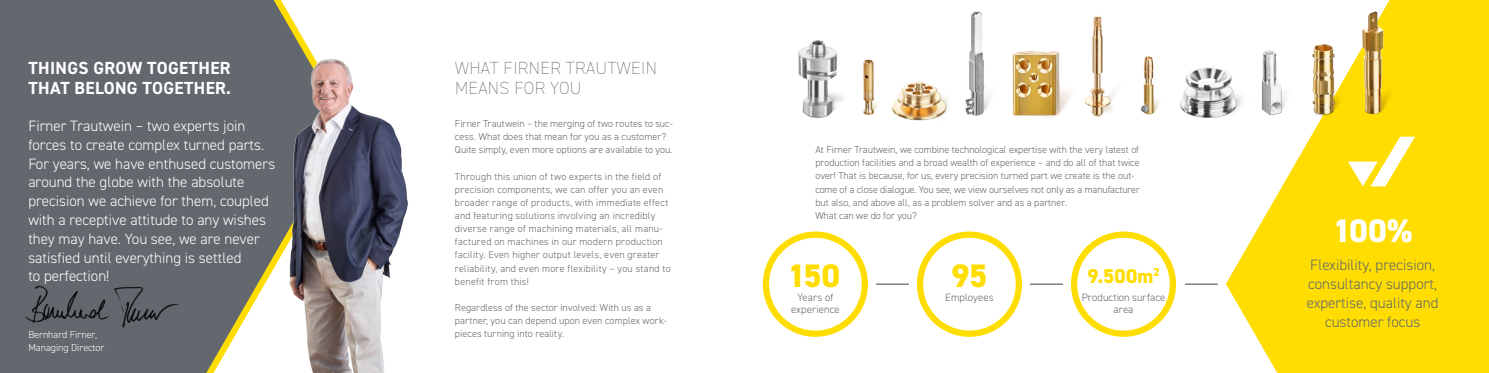
<style>
.page{position:relative;width:1489px;height:373px;background:#fff}
.page>*{position:absolute;margin:0;border:0;box-sizing:border-box;transform-origin:0 0}
.t1{font:800 32.5px "DIN2014";color:#fd0}
.t2{font:800 32.5px "DIN2014";color:#fff}
.t3{font:800 20px "DIN2014";color:#fd0}
.t4{font:700 17.5px/20px "DIN2014";letter-spacing:.02em;color:#fff}
.t5{font:200 17.5px/20px "DIN2014";letter-spacing:.02em;color:#62686d}
.t6{font:300 15px/18.8px "DIN2014";color:#fff}
.t7{font:300 15px/18.8px "DIN2014";color:#62686d;text-align:center}
.t8{font:300 10.62px/12.8px "DIN2014";letter-spacing:.005em;color:#62686d;text-align:center}
.t9{font:300 10px/13.1px "DIN2014";letter-spacing:.005em;color:#62686d}
.t10{font:300 10px/13.1px "DIN2014";color:#fff}
</style>
<div class="page">
<svg style="left:1226px;top:0;width:262px;height:372px;fill:#fd0"></svg>
<img style="left:1361px;top:4px;width:39px;height:132px">
<img style="left:1140px;top:56px;width:20px;height:59px">
<img style="left:863px;top:59px;width:15px;height:56px">
<img style="left:965px;top:11px;width:25px;height:105px">
<img style="left:1092px;top:15px;width:23px;height:102px">
<img style="left:798px;top:40px;width:45px;height:78px">
<img style="left:1260px;top:0;width:34px;height:143px">
<img style="left:1180px;top:23px;width:70px;height:132px">
<img style="left:892px;top:81px;width:57px;height:40px">
<img style="left:1311px;top:7px;width:40px;height:132px">
<div style="left:0;top:0;width:314px;height:372px;background:#62686d"></div>
<img style="left:285px;top:57px;width:123px;height:315px">
<img style="left:1012px;top:38px;width:87px;height:79px">
<hr style="left:1184px;top:283px;width:33px;height:1px;background:#62686d">
<div style="left:762px;top:231px;width:105px;height:105px;border:6px solid #fd0;border-radius:50%"></div>
<div style="left:916px;top:231px;width:105px;height:105px;border:6px solid #fd0;border-radius:50%"></div>
<div style="left:1070px;top:231px;width:105px;height:105px;border:6px solid #fd0;border-radius:50%"></div>
<hr style="left:1030px;top:283px;width:32px;height:1px;background:#62686d">
<hr style="left:876px;top:283px;width:32px;height:1px;background:#62686d">
<svg style="left:1347px;top:136px;width:67px;height:50px"></svg>
<img style="left:26px;top:285px;width:153px;height:42px">
<h3 class="t4" style="left:28px;top:58px;width:204px">THINGS GROW TOGETHER<br>THAT BELONG TOGETHER.</h3>
<h3 class="t5" style="left:455px;top:58px;width:203px">WHAT FIRNER TRAUTWEIN<br>MEANS FOR YOU</h3>
<p class="t6" style="left:28px;top:116px;width:248px">Firner Trautwein – two experts join forces to create complex turned parts.<br>For years, we have enthused customers around the globe with the absolute precision we achieve for them, coupled with a receptive attitude to any wishes they may have. You see, we are never satisfied until everything is settled<br>to perfection!</p>
<p class="t10" style="left:28px;top:327px;width:78px">Bernhard Firner,<br>Managing Director</p>
<p class="t9" style="left:455px;top:117px;width:219px">Firner Trautwein – the merging of two routes to suc&shy;cess. What does that mean for you as a customer?<br>Quite simply, even more options are available to you.</p>
<p class="t9" style="left:455px;top:169px;width:217px">Through this union of two experts in the field of precision components, we can offer you an even broader range of products, with immediate effect and featuring solutions involving an incredibly diverse range of machining materials, all manu&shy;factured on machines in our modern production facility. Even higher output levels, even greater reliability, and even more flexibility – you stand to benefit from this!</p>
<p class="t9" style="left:455px;top:300px;width:213px">Regardless of the sector involved: With us as a partner, you can depend upon even complex work&shy;pieces turning into reality.</p>
<p class="t9" style="left:815px;top:143px;width:326px">At Firner Trautwein, we combine technological expertise with the very latest of production facilities and a broad wealth of experience – and do all of that twice over! That is because, for us, every precision turned part we create is the out&shy;come of a close dialogue. You see, we view ourselves not only as a manufacturer but also, and above all, as a problem solver and as a partner.<br>What can we do for you?</p>
<h1 class="t1" style="left:787px;top:253px;width:54px">150</h1>
<h1 class="t1" style="left:951px;top:253px;width:37px">95</h1>
<h2 class="t3" style="left:1087px;top:262px;width:74px">9.500m<sup>2</sup></h2>
<p class="t8" style="left:797px;top:290px;width:37px">Years of</p>
<p class="t8" style="left:945px;top:290px;width:50px">Employees</p>
<p class="t8" style="left:791px;top:303px;width:50px">experience</p>
<p class="t8" style="left:1081px;top:290px;width:85px">Production surface area</p>
<h1 class="t2" style="left:1332px;top:209px;width:81px">100%</h1>
<h3 class="t7" style="left:1306px;top:255px;width:133px">Flexibility, precision, consultancy support, expertise, quality and customer focus</h3>
</div>
